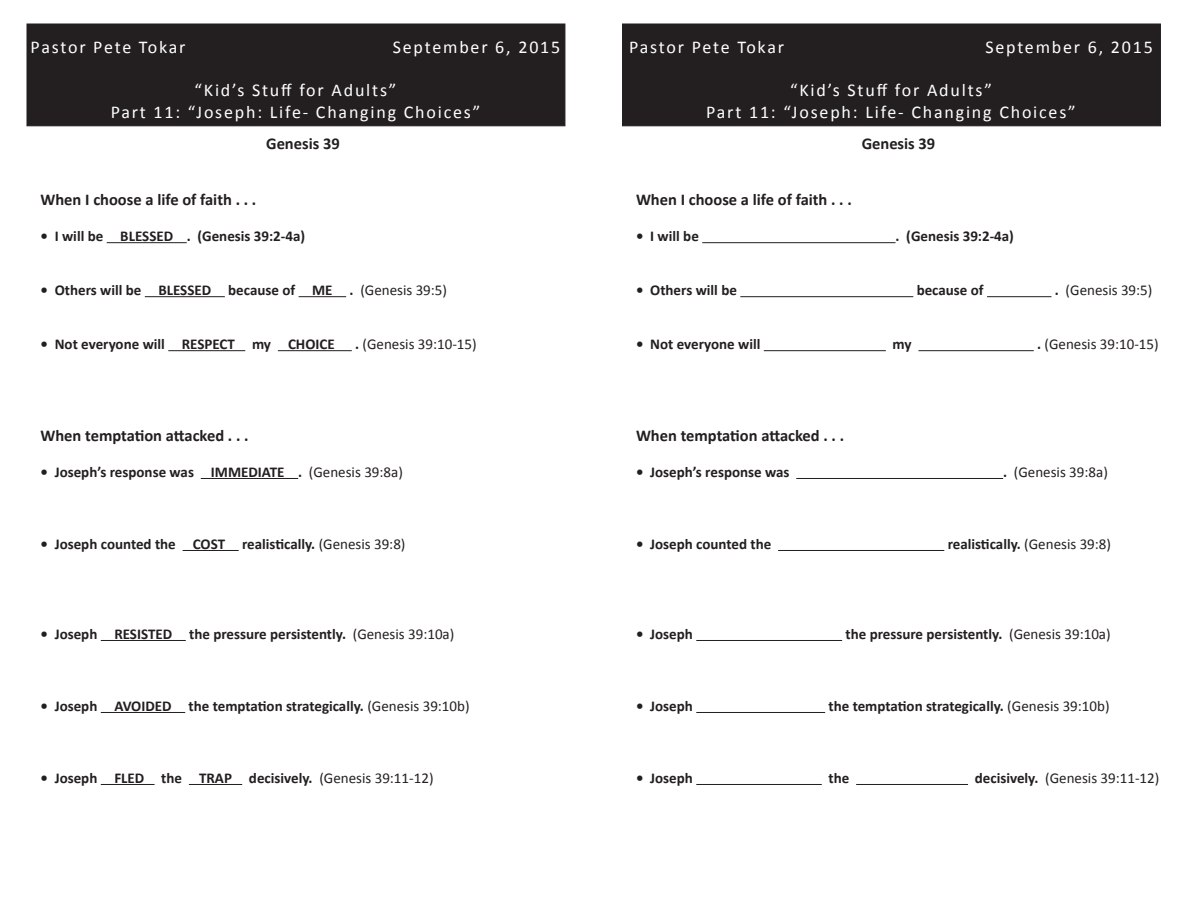
<style>
.page{position:relative;width:1188px;height:918px;background:#fff}
.page>*{position:absolute;margin:0;border:0;box-sizing:border-box;transform-origin:0 0}
.t1{font:18px/21.6px "Calibri";letter-spacing:.1em;color:#fff;text-align:center}
.t2{font:700 16.5px "Calibri";color:#231f20}
.t3{font:700 15px "Calibri";color:#231f20}
.t4{font:15px "Calibri";color:#231f20}
.s1{font-weight:400}
.s2{font-weight:700}
</style>
<div class="page">
<div style="left:27px;top:24px;width:538px;height:102px;background:#231f20;border:1px solid #231f20"></div>
<hr style="left:107px;top:242px;width:80px;height:1px;background:#231f20">
<hr style="left:145px;top:296px;width:80px;height:1px;background:#231f20">
<hr style="left:299px;top:296px;width:47px;height:1px;background:#231f20">
<hr style="left:168px;top:350px;width:77px;height:1px;background:#231f20">
<hr style="left:278px;top:350px;width:74px;height:1px;background:#231f20">
<hr style="left:201px;top:478px;width:97px;height:1px;background:#231f20">
<hr style="left:183px;top:550px;width:56px;height:1px;background:#231f20">
<hr style="left:101px;top:640px;width:85px;height:1px;background:#231f20">
<hr style="left:101px;top:712px;width:84px;height:1px;background:#231f20">
<hr style="left:101px;top:784px;width:54px;height:1px;background:#231f20">
<hr style="left:189px;top:784px;width:53px;height:1px;background:#231f20">
<div style="left:622px;top:24px;width:539px;height:102px;background:#231f20;border:1px solid #231f20"></div>
<hr style="left:702px;top:242px;width:194px;height:1px;background:#231f20">
<hr style="left:740px;top:296px;width:173px;height:1px;background:#231f20">
<hr style="left:987px;top:296px;width:64px;height:1px;background:#231f20">
<hr style="left:764px;top:350px;width:122px;height:1px;background:#231f20">
<hr style="left:918px;top:350px;width:116px;height:1px;background:#231f20">
<hr style="left:796px;top:478px;width:207px;height:1px;background:#231f20">
<hr style="left:778px;top:550px;width:166px;height:1px;background:#231f20">
<hr style="left:696px;top:640px;width:146px;height:1px;background:#231f20">
<hr style="left:696px;top:712px;width:129px;height:1px;background:#231f20">
<hr style="left:696px;top:784px;width:126px;height:1px;background:#231f20">
<hr style="left:856px;top:784px;width:112px;height:1px;background:#231f20">
<p class="t1" style="left:31px;top:36px;width:156px">Pastor Pete Tokar</p>
<p class="t1" style="left:393px;top:36px;width:169px">September 6, 2015</p>
<p class="t1" style="left:111px;top:79px;width:371px">“Kid’s Stuff for Adults”<br>Part 11: “Joseph: Life- Changing Choices”</p>
<p class="t2" style="left:266px;top:133px;width:75px">Genesis 39</p>
<p class="t1" style="left:629px;top:36px;width:156px">Pastor Pete Tokar</p>
<p class="t1" style="left:985px;top:36px;width:169px">September 6, 2015</p>
<p class="t1" style="left:706px;top:79px;width:371px">“Kid’s Stuff for Adults”<br>Part 11: “Joseph: Life- Changing Choices”</p>
<p class="t2" style="left:862px;top:133px;width:75px">Genesis 39</p>
<p class="t2" style="left:41px;top:189px;width:217px">When I choose a life of faith . . .</p>
<p class="t3" style="left:40px;top:226px;width:266px">• I will be BLESSED . (Genesis 39:2-4a)</p>
<p class="t2" style="left:636px;top:189px;width:217px">When I choose a life of faith . . .</p>
<p class="t3" style="left:636px;top:226px;width:64px">• I will be</p>
<p class="t3" style="left:896px;top:226px;width:120px">. (Genesis 39:2-4a)</p>
<p class="t3" style="left:40px;top:280px;width:408px">• Others will be BLESSED because of ME . <span class="s1">(Genesis 39:5)</span></p>
<p class="t3" style="left:636px;top:280px;width:102px">• Others will be</p>
<p class="t3" style="left:917px;top:280px;width:68px">because of</p>
<p class="t4" style="left:1055px;top:281px;width:99px"><span class="s2">.</span> (Genesis 39:5)</p>
<p class="t3" style="left:40px;top:334px;width:296px">• Not everyone will RESPECT my CHOICE</p>
<p class="t4" style="left:355px;top:335px;width:123px"><span class="s2">.</span> (Genesis 39:10-15)</p>
<p class="t3" style="left:636px;top:334px;width:126px">• Not everyone will</p>
<p class="t3" style="left:893px;top:334px;width:21px">my</p>
<p class="t4" style="left:1037px;top:335px;width:123px"><span class="s2">.</span> (Genesis 39:10-15)</p>
<p class="t2" style="left:40px;top:425px;width:210px">When temptation attacked . . .</p>
<p class="t3" style="left:40px;top:462px;width:364px">• Joseph’s response was IMMEDIATE . <span class="s1">(Genesis 39:8a)</span></p>
<p class="t2" style="left:636px;top:425px;width:210px">When temptation attacked . . .</p>
<p class="t3" style="left:636px;top:462px;width:155px">• Joseph’s response was</p>
<p class="t4" style="left:1003px;top:462px;width:106px"><span class="s2">.</span> (Genesis 39:8a)</p>
<p class="t3" style="left:40px;top:534px;width:366px">• Joseph counted the COST realistically. <span class="s1">(Genesis 39:8)</span></p>
<p class="t3" style="left:636px;top:534px;width:137px">• Joseph counted the</p>
<p class="t3" style="left:948px;top:534px;width:165px">realistically. <span class="s1">(Genesis 39:8)</span></p>
<p class="t3" style="left:40px;top:624px;width:415px">• Joseph RESISTED the pressure persistently. <span class="s1">(Genesis 39:10a)</span></p>
<p class="t3" style="left:636px;top:624px;width:58px">• Joseph</p>
<p class="t3" style="left:846px;top:624px;width:267px">the pressure persistently. <span class="s1">(Genesis 39:10a)</span></p>
<p class="t3" style="left:40px;top:696px;width:431px">• Joseph AVOIDED the temptation strategically. <span class="s1">(Genesis 39:10b)</span></p>
<p class="t3" style="left:636px;top:696px;width:58px">• Joseph</p>
<p class="t3" style="left:829px;top:696px;width:282px">the temptation strategically. <span class="s1">(Genesis 39:10b)</span></p>
<p class="t3" style="left:40px;top:768px;width:395px">• Joseph FLED the TRAP decisively. <span class="s1">(Genesis 39:11-12)</span></p>
<p class="t3" style="left:636px;top:768px;width:58px">• Joseph</p>
<p class="t3" style="left:829px;top:768px;width:22px">the</p>
<p class="t4" style="left:975px;top:768px;width:186px"><span class="s2">decisively.</span> (Genesis 39:11-12)</p>
</div>
